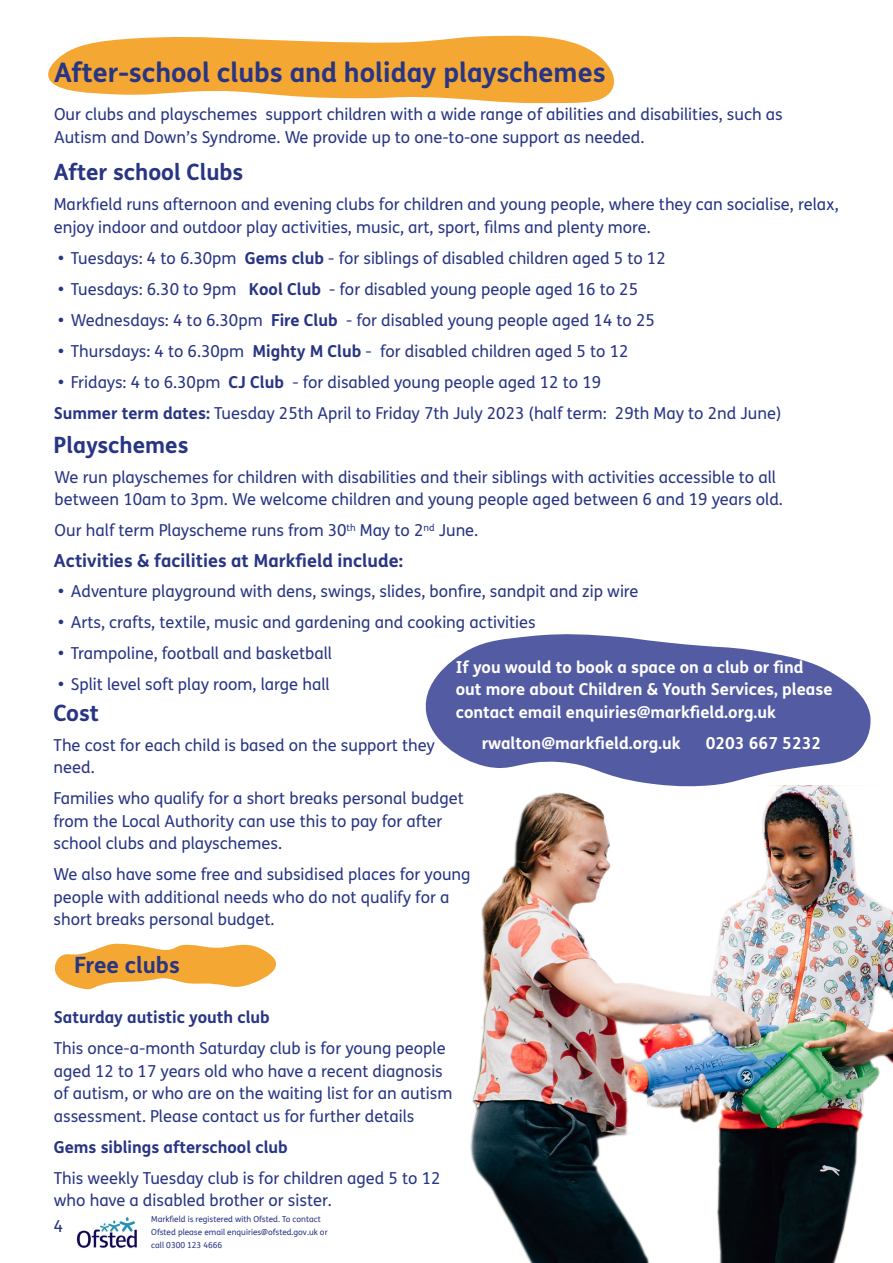
<style>
.page{position:relative;width:893px;height:1263px;background:#fff}
.page>*{position:absolute;margin:0;border:0;box-sizing:border-box;transform-origin:0 0}
.t1{font:700 27px "FS Mencap";color:#283583}
.t2{font:700 22.5px "FS Mencap";color:#283583}
.t3{font:700 18px "FS Mencap";color:#283583}
.t4{font:16.5px/22.5px "FS Mencap";color:#283583}
.t5{font:700 16.5px/22.5px "FS Mencap";color:#fff}
.t6{font:700 16.5px "FS Mencap";color:#283583}
.t7{font:8.25px/12.9px "FS Me";color:#283583}
.s1{font-weight:700}
</style>
<div class="page">
<img style="left:470px;top:793px;width:423px;height:470px">
<svg style="left:48px;top:35px;width:567px;height:69px"></svg>
<svg style="left:425px;top:634px;width:446px;height:159px;fill:#535ca2"></svg>
<img style="left:76px;top:1217px;width:61px;height:31px">
<svg style="left:55px;top:943px;width:221px;height:47px"></svg>
<h1 class="t1" style="left:54px;top:56px;width:553px">After-school clubs and holiday playschemes</h1>
<p class="t4" style="left:54px;top:104px;width:730px">Our clubs and playschemes support children with a wide range of abilities and disabilities, such as<br>Autism and Down’s Syndrome. We provide up to one-to-one support as needed.</p>
<h2 class="t2" style="left:54px;top:158px;width:191px">After school Clubs</h2>
<p class="t4" style="left:54px;top:193px;width:786px">Markfield runs afternoon and evening clubs for children and young people, where they can socialise, relax, enjoy indoor and outdoor play activities, music, art, sport, films and plenty more.</p>
<p class="t4" style="left:58px;top:247px;width:609px"><span class="s1">•</span> Tuesdays: 4 to 6.30pm <span class="s1">Gems club</span> - for siblings of disabled children aged 5 to 12</p>
<p class="t4" style="left:58px;top:278px;width:581px"><span class="s1">•</span> Tuesdays: 6.30 to 9pm <span class="s1">Kool Club</span> - for disabled young people aged 16 to 25</p>
<p class="t4" style="left:58px;top:309px;width:598px"><span class="s1">•</span> Wednesdays: 4 to 6.30pm <span class="s1">Fire Club</span> - for disabled young people aged 14 to 25</p>
<p class="t4" style="left:58px;top:340px;width:572px"><span class="s1">•</span> Thursdays: 4 to 6.30pm <span class="s1">Mighty M Club</span> - for disabled children aged 5 to 12</p>
<p class="t4" style="left:54px;top:367px;width:729px;line-height:31px"><span class="s1">•</span> Fridays: 4 to 6.30pm <span class="s1">CJ Club</span> - for disabled young people aged 12 to 19<br><span class="s1">Summer term dates:</span> Tuesday 25th April to Friday 7th July 2023 (half term: 29th May to 2nd June)</p>
<h2 class="t2" style="left:54px;top:431px;width:137px">Playschemes</h2>
<p class="t4" style="left:55px;top:466px;width:730px">We run playschemes for children with disabilities and their siblings with activities accessible to all between 10am to 3pm. We welcome children and young people aged between 6 and 19 years old.</p>
<p class="t4" style="left:55px;top:520px;width:425px">Our half term Playscheme runs from 30<sup>th</sup> May to 2<sup>nd</sup> June.</p>
<p class="t3" style="left:54px;top:550px;width:351px">Activities &amp; facilities at Markfi eld include:</p>
<p class="t4" style="left:58px;top:580px;width:582px"><span class="s1">•</span> Adventure playground with dens, swings, slides, bonfire, sandpit and zip wire</p>
<p class="t4" style="left:58px;top:611px;width:479px"><span class="s1">•</span> Arts, crafts, textile, music and gardening and cooking activities</p>
<p class="t4" style="left:58px;top:642px;width:276px"><span class="s1">•</span> Trampoline, football and basketball</p>
<p class="t4" style="left:58px;top:673px;width:273px"><span class="s1">•</span> Split level soft play room, large hall</p>
<h2 class="t2" style="left:54px;top:699px;width:47px">Cost</h2>
<p class="t4" style="left:54px;top:734px;width:383px">The cost for each child is based on the support they need.</p>
<p class="t4" style="left:54px;top:788px;width:412px">Families who qualify for a short breaks personal budget from the Local Authority can use this to pay for after school clubs and playschemes.</p>
<p class="t4" style="left:54px;top:864px;width:419px">We also have some free and subsidised places for young people with additional needs who do not qualify for a short breaks personal budget.</p>
<p class="t5" style="left:456px;top:656px;width:378px">If you would to book a space on a club or fi nd out more about Children &amp; Youth Services, please contact email enquiries@markfield.org.uk</p>
<p class="t5" style="left:482px;top:732px;width:200px">rwalton@markfield.org.uk</p>
<p class="t5" style="left:706px;top:732px;width:117px">0203 667 5232</p>
<h2 class="t2" style="left:74px;top:951px;width:107px">Free clubs</h2>
<p class="t6" style="left:54px;top:1007px;width:218px">Saturday autistic youth club</p>
<p class="t4" style="left:54px;top:1037px;width:400px">This once-a-month Saturday club is for young people aged 12 to 17 years old who have a recent diagnosis of autism, or who are on the waiting list for an autism assessment. Please contact us for further details</p>
<p class="t6" style="left:54px;top:1136px;width:236px">Gems siblings afterschool club</p>
<p class="t4" style="left:54px;top:1167px;width:388px">This weekly Tuesday club is for children aged 5 to 12 who have a disabled brother or sister.</p>
<p class="t4" style="left:54px;top:1215px;width:11px">4</p>
<p class="t7" style="left:151px;top:1213px;width:178px">Markfield is registered with Ofsted. To contact<br>Ofsted please email enquiries@ofsted.gov.uk or call 0300 123 4666</p>
</div>
